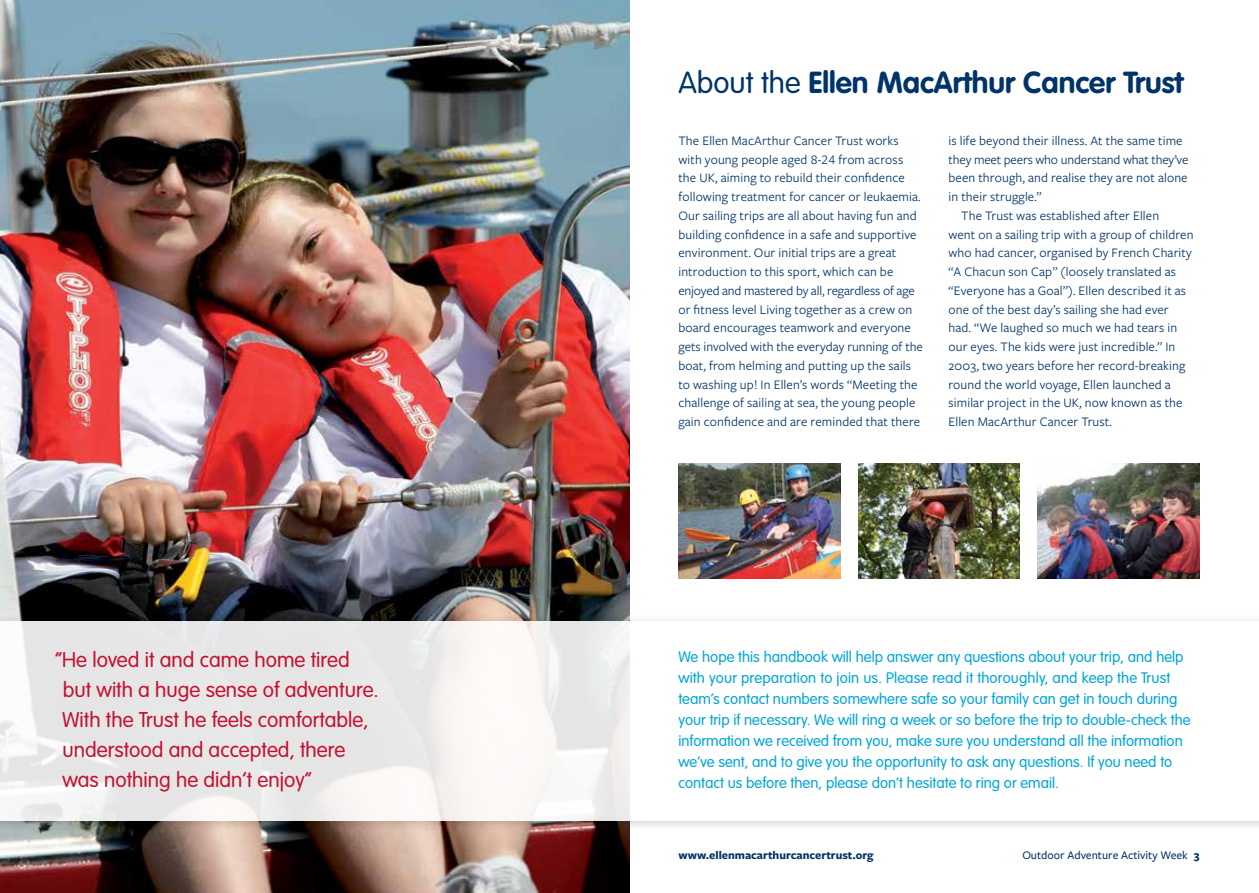
<style>
.page{position:relative;width:1259px;height:893px;background:#fff}
.page>*{position:absolute;margin:0;border:0;box-sizing:border-box;transform-origin:0 0}
.t1{font:700 30px "VAG Rounded Std";color:#003468}
.t2{font:300 21px/30px "VAG Rounded Std";color:#c41230}
.t3{font:300 15px/21px "VAG Rounded Std";color:#00a5da}
.t4{font:13.5px/18.8px "Freight Sans";letter-spacing:.01em;color:#003468}
.t5{font:13.5px "Freight Sans";letter-spacing:-.01em;color:#003468}
.t6{font:700 12px "Freight Sans";color:#003468}
.t7{font:500 12px "Freight Sans";color:#003468}
.s1{font-weight:300}
.s2{font-family:"Freight Sans Book SC"}
.s3{font-weight:700}
</style>
<div class="page">
<img style="left:0;top:0;width:629px;height:893px">
<div style="left:0;top:614px;width:1259px;height:218px;background:#000;opacity:.2"></div>
<svg style="left:0;top:621px;width:1259px;height:200px"></svg>
<img style="left:678px;top:463px;width:162px;height:115px">
<img style="left:1037px;top:463px;width:162px;height:115px">
<img style="left:858px;top:463px;width:161px;height:115px">
<h2 class="t2" style="left:62px;top:646px;width:318px;text-indent:-7px">“ He loved it and came home tired but with a huge sense of adventure.<br>With the Trust he feels comfortable, understood and accepted, there was nothing he didn’t enjoy”</h2>
<h1 class="t1" style="left:678px;top:70px;width:506px"><span class="s1">About the</span> Ellen MacArthur Cancer Trust</h1>
<p class="t4" style="left:678px;top:132px;width:246px">The Ellen MacArthur Cancer Trust works with young people aged <span class="s2">8-24</span> from across the UK, aiming to rebuild their confidence following treatment for cancer or leukaemia.<br>Our sailing trips are all about having fun and building confidence in a safe and supportive environment. Our initial trips are a great introduction to this sport, which can be enjoyed and mastered by all, regardless of age or fitness level Living together as a crew on board encourages teamwork and everyone gets involved with the everyday running of the boat, from helming and putting up the sails to washing up! In Ellen’s words “Meeting the challenge of sailing at sea, the young people gain confidence and are reminded that there</p>
<p class="t4" style="left:948px;top:132px;width:236px">is life beyond their illness. At the same time</p>
<p class="t5" style="left:948px;top:154px;width:241px">they meet peers who understand what they’ve</p>
<p class="t4" style="left:948px;top:170px;width:241px">been through, and realise they are not alone</p>
<p class="t4" style="left:948px;top:189px;width:95px">in their struggle.”</p>
<p class="t4" style="left:961px;top:207px;width:199px">The Trust was established after Ellen</p>
<p class="t4" style="left:948px;top:226px;width:246px">went on a sailing trip with a group of children</p>
<p class="t4" style="left:948px;top:245px;width:245px">who had cancer, organised by French Charity</p>
<p class="t4" style="left:948px;top:264px;width:229px">“A Chacun son Cap” (loosely translated as</p>
<p class="t4" style="left:948px;top:282px;width:239px">“Everyone has a Goal”). Ellen described it as</p>
<p class="t4" style="left:948px;top:301px;width:222px">one of the best day’s sailing she had ever</p>
<p class="t4" style="left:948px;top:320px;width:230px">had. “We laughed so much we had tears in</p>
<p class="t4" style="left:948px;top:339px;width:228px">our eyes. The kids were just incredible.” In</p>
<p class="t4" style="left:948px;top:357px;width:238px">2003, two years before her record-breaking</p>
<p class="t4" style="left:948px;top:376px;width:224px">round the world voyage, Ellen launched a</p>
<p class="t4" style="left:948px;top:395px;width:235px">similar project in the UK, now known as the</p>
<p class="t4" style="left:948px;top:414px;width:165px">Ellen MacArthur Cancer Trust.</p>
<p class="t3" style="left:678px;top:647px;width:514px">We hope this handbook will help answer any questions about your trip, and help with your preparation to join us. Please read it thoroughly, and keep the Trust team’s contact numbers somewhere safe so your family can get in touch during your trip if necessary. We will ring a week or so before the trip to double-check the information we received from you, make sure you understand all the information we’ve sent, and to give you the opportunity to ask any questions. If you need to contact us before then, please don’t hesitate to ring or email.</p>
<p class="t6" style="left:678px;top:851px;width:197px">www.ellenmacarthurcancertrust.org</p>
<p class="t7" style="left:1022px;top:851px;width:179px">Outdoor Adventure Activity Week <span class="s3">3</span></p>
</div>
